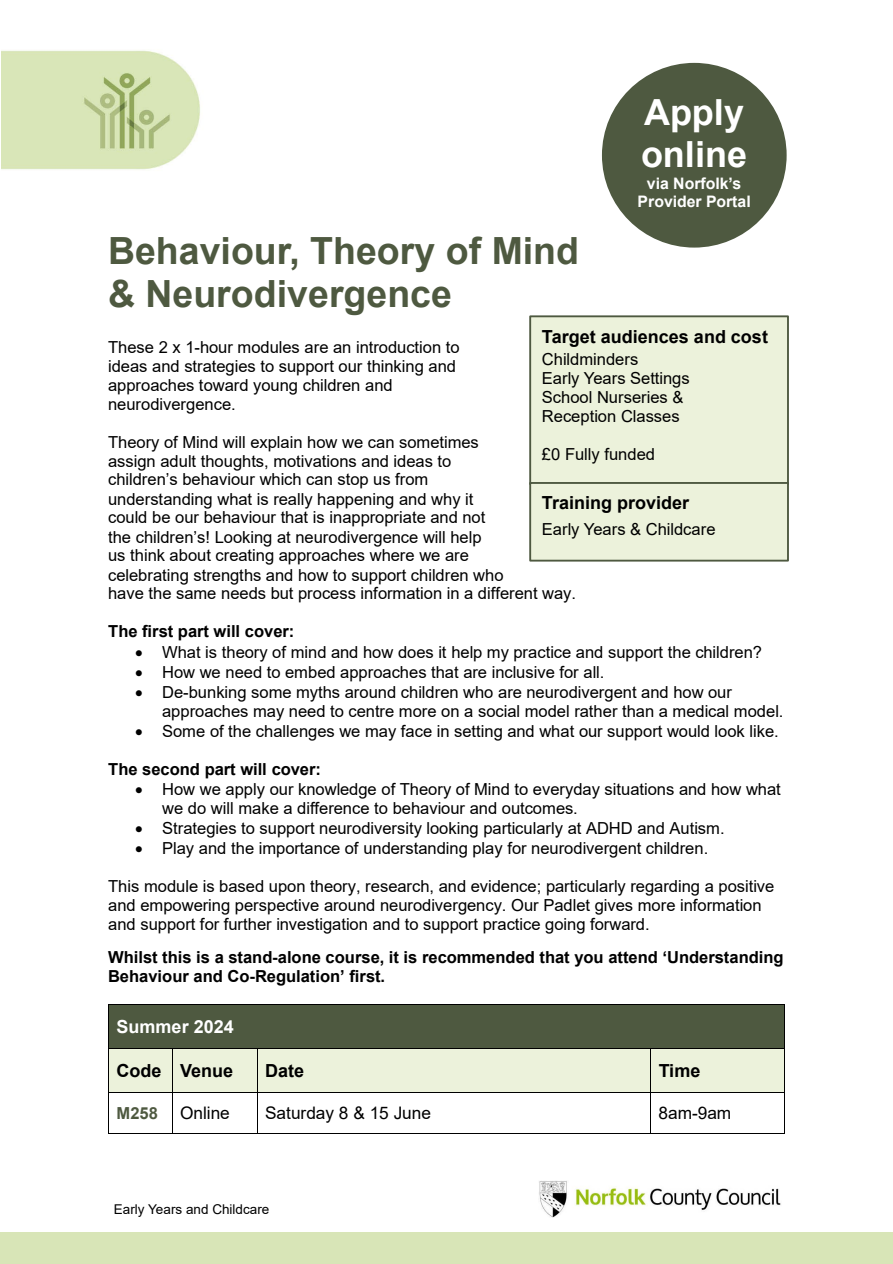
<style>
.page{position:relative;width:893px;height:1264px;background:#fff}
.page>*{position:absolute;margin:0;border:0;box-sizing:border-box;transform-origin:0 0}
.t1{font:700 37.5px "Arial";color:#4e5940}
.t2{font:700 36px/41.4px "Arial";color:#fff}
.t3{font:700 18px "Arial";color:#000}
.t4{font:700 18px "Arial";color:#fff}
.t5{font:17.25px "Arial";letter-spacing:-.005em;color:#000}
.t6{font:16.5px/18.9px "Arial";color:#000}
.t7{font:700 16.5px/19px "Arial";color:#000}
.t8{font:700 16.5px "Arial";color:#4e5940}
.t9{font:700 15.9px/18.1px "Arial";color:#fff;text-align:center}
.t10{font:13.5px "Arial";color:#000}
</style>
<div class="page">
<div style="left:0;top:1231px;width:892px;height:32px;background:#d8e5b7"></div>
<img style="left:2px;top:50px;width:785px;height:149px">
<img style="left:539px;top:1181px;width:242px;height:35px">
<div style="left:109px;top:1004px;width:675px;height:44px;background:#4e5940"></div>
<hr style="left:109px;top:1003px;width:675px;height:1px;background:#000">
<hr style="left:108px;top:1004px;width:1px;height:44px;background:#000">
<hr style="left:784px;top:1004px;width:1px;height:44px;background:#000">
<div style="left:109px;top:1048px;width:63px;height:43px;background:#ecf2db"></div>
<div style="left:172px;top:1048px;width:84px;height:43px;background:#ecf2db"></div>
<div style="left:257px;top:1048px;width:393px;height:43px;background:#ecf2db"></div>
<div style="left:651px;top:1048px;width:133px;height:43px;background:#ecf2db"></div>
<hr style="left:109px;top:1048px;width:63px;height:1px;background:#000">
<hr style="left:172px;top:1048px;width:84px;height:1px;background:#000">
<hr style="left:257px;top:1048px;width:393px;height:1px;background:#000">
<hr style="left:651px;top:1048px;width:133px;height:1px;background:#000">
<hr style="left:108px;top:1048px;width:1px;height:43px;background:#000">
<hr style="left:172px;top:1048px;width:1px;height:43px;background:#000">
<hr style="left:256px;top:1048px;width:1px;height:43px;background:#000">
<hr style="left:650px;top:1048px;width:1px;height:43px;background:#000">
<hr style="left:784px;top:1048px;width:1px;height:43px;background:#000">
<hr style="left:109px;top:1091px;width:63px;height:1px;background:#000">
<hr style="left:172px;top:1091px;width:84px;height:1px;background:#000">
<hr style="left:257px;top:1091px;width:393px;height:1px;background:#000">
<hr style="left:651px;top:1091px;width:133px;height:1px;background:#000">
<hr style="left:108px;top:1092px;width:1px;height:41px;background:#000">
<hr style="left:109px;top:1133px;width:63px;height:1px;background:#000">
<hr style="left:172px;top:1092px;width:1px;height:41px;background:#000">
<hr style="left:172px;top:1133px;width:84px;height:1px;background:#000">
<hr style="left:256px;top:1092px;width:1px;height:41px;background:#000">
<hr style="left:257px;top:1133px;width:393px;height:1px;background:#000">
<hr style="left:650px;top:1092px;width:1px;height:41px;background:#000">
<hr style="left:651px;top:1133px;width:133px;height:1px;background:#000">
<hr style="left:784px;top:1092px;width:1px;height:41px;background:#000">
<div style="left:529px;top:315px;width:259px;height:170px;background:#ecf2db;border:2px solid #4e5940"></div>
<div style="left:529px;top:482px;width:259px;height:79px;background:#ecf2db;border:2px solid #4e5940"></div>
<div style="left:602px;top:63px;width:184px;height:184px;background:#4e5940;border-radius:50%"></div>
<p class="t2" style="left:641px;top:92px;width:108px">Apply online</p>
<p class="t9" style="left:637px;top:174px;width:115px">via Norfolk’s<br>Provider Portal</p>
<p class="t1" style="left:108px;top:224px;width:472px">Behaviour, Theory of Mind</p>
<p class="t1" style="left:108px;top:268px;width:345px">&amp; Neurodivergence</p>
<p class="t6" style="left:108px;top:337px;width:353px">These 2 x 1-hour modules are an introduction to ideas and strategies to support our thinking and approaches toward young children and neurodivergence.</p>
<p class="t6" style="left:108px;top:432px;width:397px">Theory of Mind will explain how we can sometimes assign adult thoughts, motivations and ideas to children’s behaviour which can stop us from understanding what is really happening and why it could be our behaviour that is inappropriate and not the children’s! Looking at neurodivergence will help<br>us think about creating approaches where we are celebrating strengths and how to support children who</p>
<p class="t6" style="left:108px;top:584px;width:469px">have the same needs but process information in a different way.</p>
<p class="t7" style="left:108px;top:622px;width:188px">The first part will cover:</p>
<p class="t6" style="left:135px;top:642px;width:628px">• What is theory of mind and how does it help my practice and support the children?</p>
<p class="t6" style="left:135px;top:662px;width:471px">• How we need to embed approaches that are inclusive for all.</p>
<p class="t6" style="left:162px;top:682px;width:623px;text-indent:-27px">• De-bunking some myths around children who are neurodivergent and how our approaches may need to centre more on a social model rather than a medical model.</p>
<p class="t6" style="left:135px;top:721px;width:645px">• Some of the challenges we may face in setting and what our support would look like.</p>
<p class="t7" style="left:108px;top:759px;width:214px">The second part will cover:</p>
<p class="t6" style="left:162px;top:779px;width:620px;text-indent:-27px">• How we apply our knowledge of Theory of Mind to everyday situations and how what we do will make a difference to behaviour and outcomes.</p>
<p class="t6" style="left:135px;top:818px;width:591px">• Strategies to support neurodiversity looking particularly at ADHD and Autism.</p>
<p class="t6" style="left:135px;top:838px;width:574px">• Play and the importance of understanding play for neurodivergent children.</p>
<p class="t6" style="left:108px;top:876px;width:667px">This module is based upon theory, research, and evidence; particularly regarding a positive and empowering perspective around neurodivergency. Our Padlet gives more information and support for further investigation and to support practice going forward.</p>
<p class="t7" style="left:108px;top:947px;width:677px">Whilst this is a stand-alone course, it is recommended that you attend ‘Understanding<br>Behaviour and Co-Regulation’ first.</p>
<p class="t4" style="left:116px;top:1013px;width:119px">Summer 2024</p>
<p class="t3" style="left:116px;top:1057px;width:46px">Code</p>
<p class="t3" style="left:180px;top:1057px;width:55px">Venue</p>
<p class="t3" style="left:265px;top:1057px;width:40px">Date</p>
<p class="t3" style="left:658px;top:1057px;width:43px">Time</p>
<p class="t8" style="left:116px;top:1101px;width:43px">M258</p>
<p class="t5" style="left:180px;top:1101px;width:51px">Online</p>
<p class="t5" style="left:265px;top:1101px;width:167px">Saturday 8 &amp; 15 June</p>
<p class="t5" style="left:658px;top:1101px;width:74px">8am-9am</p>
<p class="t3" style="left:542px;top:323px;width:227px">Target audiences and cost</p>
<p class="t6" style="left:542px;top:349px;width:98px">Childminders</p>
<p class="t6" style="left:542px;top:368px;width:149px">Early Years Settings</p>
<p class="t6" style="left:542px;top:387px;width:143px">School Nurseries &amp;</p>
<p class="t6" style="left:542px;top:406px;width:139px">Reception Classes</p>
<p class="t6" style="left:542px;top:444px;width:115px">£0 Fully funded</p>
<p class="t3" style="left:542px;top:490px;width:149px">Training provider</p>
<p class="t6" style="left:542px;top:519px;width:175px">Early Years &amp; Childcare</p>
<p class="t10" style="left:114px;top:1199px;width:157px">Early Years and Childcare</p>
</div>
